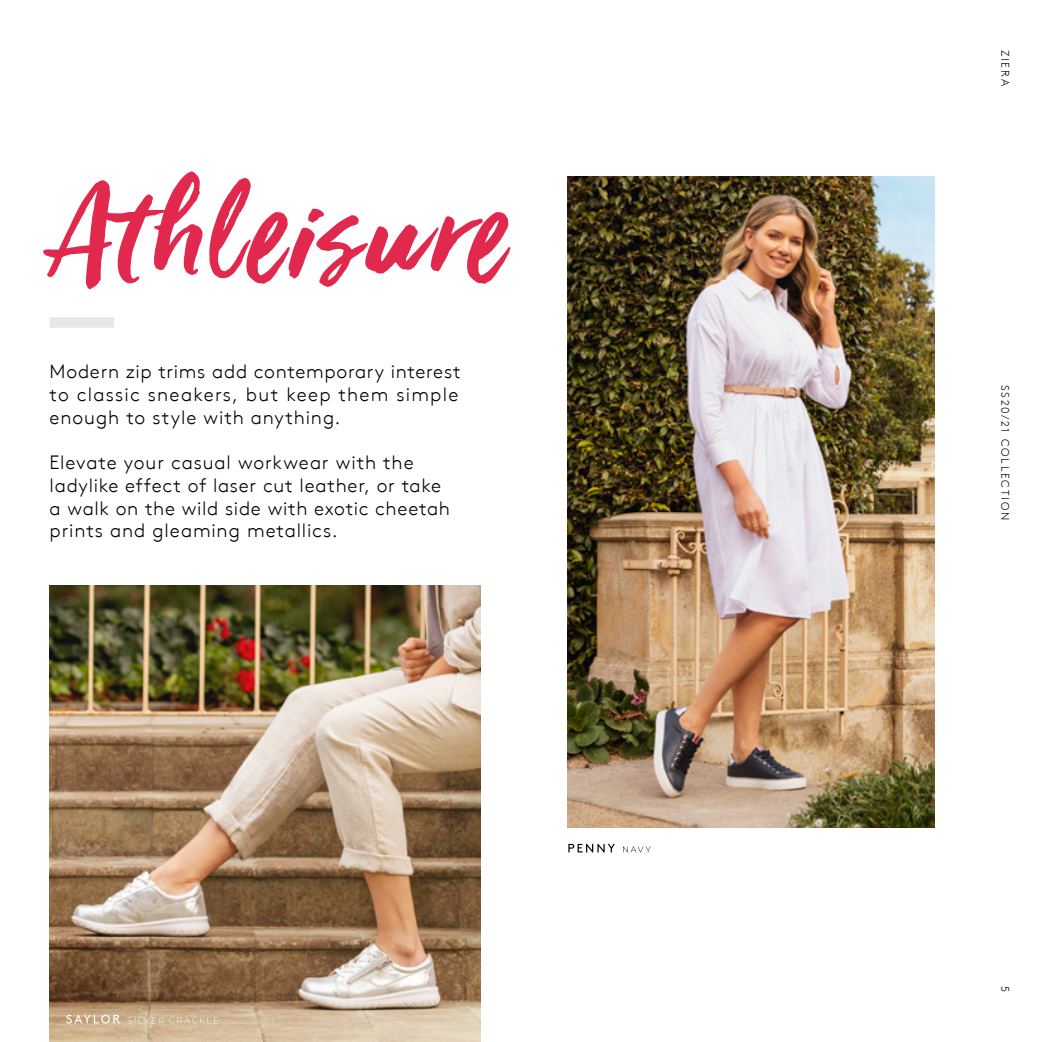
<style>
.page{position:relative;width:1042px;height:1042px;background:#fff}
.page>*{position:absolute;margin:0;border:0;box-sizing:border-box;transform-origin:0 0}
.t1{font:141.75px "Viva Beautiful";letter-spacing:.055em;color:#e1294e}
.t2{font:300 19.25px/22.8px "Brown TT";letter-spacing:.04em;color:#000}
.t3{font:300 11.03px "Brown TT";letter-spacing:.165em;color:#000}
</style>
<div class="page">
<img style="left:50px;top:585px;width:430px;height:457px">
<img style="left:567px;top:176px;width:368px;height:651px">
<div style="left:50px;top:317px;width:64px;height:11px;background:#e6e7e8"></div>
<svg style="left:568px;top:844px;width:83px;height:8px"></svg>
<svg style="left:66px;top:1014px;width:152px;height:9px"></svg>
<h1 class="t1" style="left:50px;top:141px;width:457px">Athleisure</h1>
<p class="t2" style="left:50px;top:360px;width:413px">Modern zip trims add contemporary interest to classic sneakers, but keep them simple enough to style with anything.</p>
<p class="t2" style="left:50px;top:451px;width:402px">Elevate your casual workwear with the ladylike effect of laser cut leather, or take a walk on the wild side with exotic cheetah prints and gleaming metallics.</p>
<p class="t3" style="left:1011px;top:50px;width:38px;rotate:90deg">ZIERA</p>
<p class="t3" style="left:1011px;top:384px;width:138px;rotate:90deg">SS20/21 COLLECTION</p>
<p class="t3" style="left:1011px;top:986px;width:8px;rotate:90deg">5</p>
</div>
